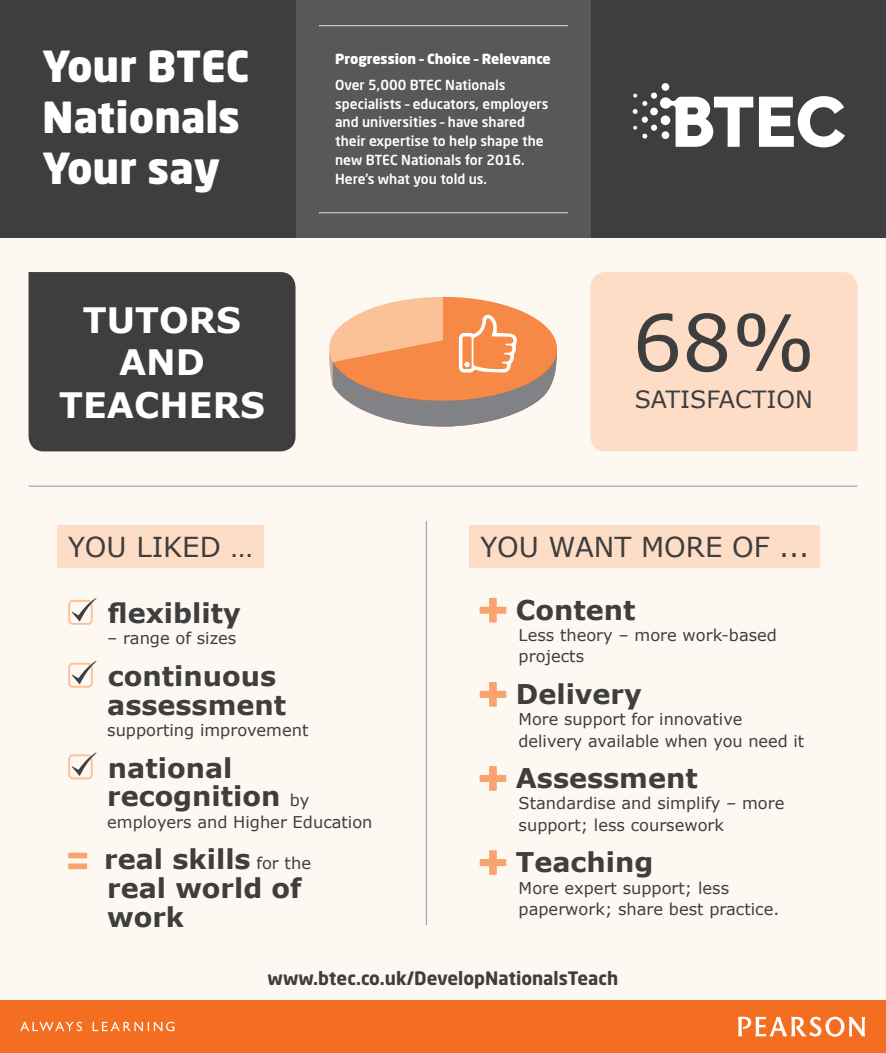
<style>
.page{position:relative;width:886px;height:1053px;background:#fff}
.page>*{position:absolute;margin:0;border:0;box-sizing:border-box;transform-origin:0 0}
.t1{font:77.75px "Verdana";color:#3e3e3f}
.t2{font:900 42.25px/50.8px "Neo Sans Pro";color:#fff}
.t3{font:700 35px/42.5px "Verdana";color:#fff;text-align:center}
.t4{font:27.5px "Verdana";color:#3e3e3f}
.t5{font:700 27.12px/28.8px "Verdana";color:#3e3e3f}
.t6{font:23.75px "Verdana";color:#3e3e3f}
.t7{font:700 18.25px "Neo Sans Pro";color:#3e3e3f}
.t8{font:16.25px/21.2px "Verdana";color:#3e3e3f}
.t9{font:500 13.75px/18.8px "Neo Sans Pro";color:#fff}
.t10{font:900 13.75px "Neo Sans Pro";color:#fff}
.s1{font-weight:400;font-size:16.25px}
</style>
<div class="page">
<div style="left:0;top:218px;width:886px;height:798px;background:#fef8f3"></div>
<div style="left:0;top:0;width:886px;height:237px;background:#3e3e3f"></div>
<div style="left:295px;top:0;width:295px;height:237px;background:#57585a"></div>
<div style="left:29px;top:272px;width:266px;height:179px;background:#3e3e3f"></div>
<div style="left:0;top:1000px;width:886px;height:52px;background:#f36e21"></div>
<svg style="left:738px;top:1016px;width:127px;height:20px"></svg>
<svg style="left:20px;top:1021px;width:154px;height:10px"></svg>
<hr style="left:319px;top:25px;width:249px;height:1px;background:#fdddc6">
<hr style="left:319px;top:212px;width:249px;height:1px;background:#fdddc6">
<svg style="left:329px;top:297px;width:228px;height:129px"></svg>
<div style="left:590px;top:272px;width:267px;height:179px;background:#fdddc6"></div>
<div style="left:623px;top:378px;width:201px;height:41px;background:#fdddc6"></div>
<svg style="left:68px;top:598px;width:29px;height:26px"></svg>
<svg style="left:68px;top:660px;width:29px;height:27px"></svg>
<svg style="left:68px;top:752px;width:29px;height:27px"></svg>
<svg style="left:68px;top:852px;width:19px;height:17px"></svg>
<div style="left:58px;top:525px;width:206px;height:42px;background:#fdddc6"></div>
<svg style="left:480px;top:598px;width:26px;height:24px"></svg>
<svg style="left:480px;top:682px;width:26px;height:24px"></svg>
<svg style="left:480px;top:766px;width:26px;height:24px"></svg>
<svg style="left:480px;top:850px;width:26px;height:24px"></svg>
<div style="left:469px;top:525px;width:351px;height:42px;background:#fdddc6"></div>
<hr style="left:426px;top:521px;width:1px;height:403px;background:#939598">
<hr style="left:29px;top:486px;width:828px;height:1px;background:#939598">
<div style="left:661px;top:83px;width:8px;height:8px;background:#fff;border-radius:50%"></div>
<div style="left:651px;top:92px;width:6px;height:7px;background:#fff;border-radius:50%"></div>
<svg style="left:759px;top:96px;width:86px;height:51px"></svg>
<svg style="left:633px;top:94px;width:120px;height:53px"></svg>
<p class="t2" style="left:42px;top:40px;width:209px">Your BTEC<br>Nationals</p>
<p class="t2" style="left:42px;top:141px;width:179px">Your say</p>
<p class="t3" style="left:59px;top:297px;width:207px">TUTORS<br>AND<br>TEACHERS</p>
<p class="t4" style="left:68px;top:529px;width:186px">YOU LIKED …</p>
<p class="t10" style="left:335px;top:50px;width:217px">Progression – Choice – Relevance</p>
<p class="t9" style="left:335px;top:75px;width:215px">Over 5,000 BTEC Nationals specialists – educators, employers and universities – have shared their expertise to help shape the new BTEC Nationals for 2016.<br>Here’s what you told us.</p>
<p class="t1" style="left:633px;top:293px;width:184px">68%</p>
<p class="t6" style="left:635px;top:384px;width:180px">SATISFACTION</p>
<p class="t4" style="left:480px;top:529px;width:330px">YOU WANT MORE OF ...</p>
<p class="t5" style="left:108px;top:598px;width:134px">flexiblity</p>
<p class="t8" style="left:107px;top:627px;width:131px">– range of sizes</p>
<p class="t5" style="left:107px;top:660px;width:180px">continuous assessment</p>
<p class="t8" style="left:107px;top:718px;width:203px">supporting improvement</p>
<p class="t5" style="left:107px;top:752px;width:204px">national recognition <span class="s1">by</span></p>
<p class="t8" style="left:107px;top:810px;width:267px">employers and Higher Education</p>
<p class="t5" style="left:104px;top:844px;width:208px">real skills <span class="s1">for the </span>real world of work</p>
<p class="t5" style="left:516px;top:594px;width:121px">Content</p>
<p class="t8" style="left:519px;top:624px;width:260px">Less theory – more work-based projects</p>
<p class="t5" style="left:516px;top:678px;width:127px">Delivery</p>
<p class="t8" style="left:519px;top:708px;width:287px">More support for innovative delivery available when you need it</p>
<p class="t5" style="left:516px;top:763px;width:183px">Assessment</p>
<p class="t8" style="left:519px;top:792px;width:267px">Standardise and simplify – more support; less coursework</p>
<p class="t5" style="left:516px;top:847px;width:139px">Teaching</p>
<p class="t8" style="left:519px;top:876px;width:262px">More expert support; less paperwork; share best practice.</p>
<p class="t7" style="left:268px;top:966px;width:352px">www.btec.co.uk/DevelopNationalsTeach</p>
</div>
